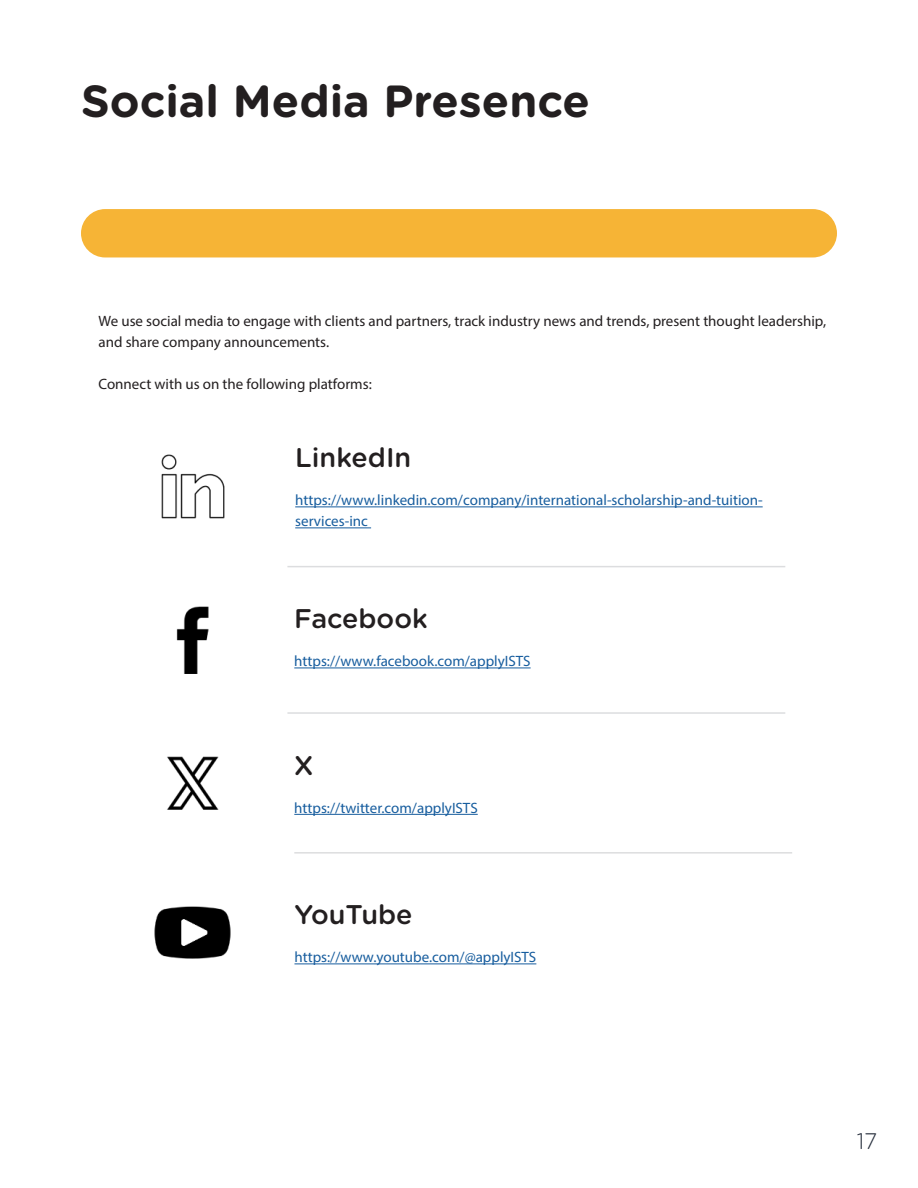
<style>
.page{position:relative;width:918px;height:1188px;background:#fff}
.page>*{position:absolute;margin:0;border:0;box-sizing:border-box;transform-origin:0 0}
.t1{font:700 45px "Gotham Rounded";color:#231f20}
.t2{font:500 27px "Gotham Rounded";color:#231f20}
.t3{font:300 22.5px "Gotham Rounded";color:#262e3c}
.t4{font:15px/21px "Myriad Pro";color:#175d9e}
.t5{font:15px/21px "Myriad Pro";color:#231f20}
</style>
<div class="page">
<hr style="left:287px;top:566px;width:498px;height:1px;background:#dcdddf">
<hr style="left:287px;top:712px;width:498px;height:2px;background:#dcdddf">
<hr style="left:294px;top:852px;width:498px;height:2px;background:#dcdddf">
<hr style="left:294px;top:668px;width:237px;height:1px;background:#175d9e">
<img style="left:176px;top:607px;width:33px;height:66px">
<hr style="left:294px;top:814px;width:184px;height:1px;background:#175d9e">
<img style="left:167px;top:757px;width:52px;height:52px">
<div style="left:81px;top:209px;width:756px;height:48px;background:#f6b436;border-radius:24px"></div>
<hr style="left:295px;top:507px;width:468px;height:1px;background:#175d9e">
<hr style="left:295px;top:528px;width:76px;height:1px;background:#175d9e">
<img style="left:161px;top:454px;width:64px;height:65px">
<hr style="left:294px;top:964px;width:242px;height:1px;background:#175d9e">
<img style="left:154px;top:906px;width:77px;height:53px">
<h1 class="t1" style="left:81px;top:81px;width:511px">Social Media Presence</h1>
<p class="t5" style="left:99px;top:311px;width:729px">We use social media to engage with clients and partners, track industry news and trends, present thought leadership, and share company announcements.</p>
<p class="t5" style="left:99px;top:374px;width:275px">Connect with us on the following platforms:</p>
<h2 class="t2" style="left:295px;top:445px;width:118px">LinkedIn</h2>
<p class="t4" style="left:295px;top:491px;width:469px">https://www.linkedin.com/company/international-scholarship-and-tuition&shy;services-inc</p>
<h2 class="t2" style="left:294px;top:606px;width:135px">Facebook</h2>
<p class="t4" style="left:294px;top:652px;width:238px">https://www.facebook.com/applyISTS</p>
<h2 class="t2" style="left:294px;top:753px;width:21px">X</h2>
<p class="t4" style="left:294px;top:798px;width:185px">https://twitter.com/applyISTS</p>
<h2 class="t2" style="left:294px;top:902px;width:120px">YouTube</h2>
<p class="t4" style="left:294px;top:948px;width:243px">https://www.youtube.com/@applyISTS</p>
<h3 class="t3" style="left:857px;top:1131px;width:22px">17</h3>
</div>
